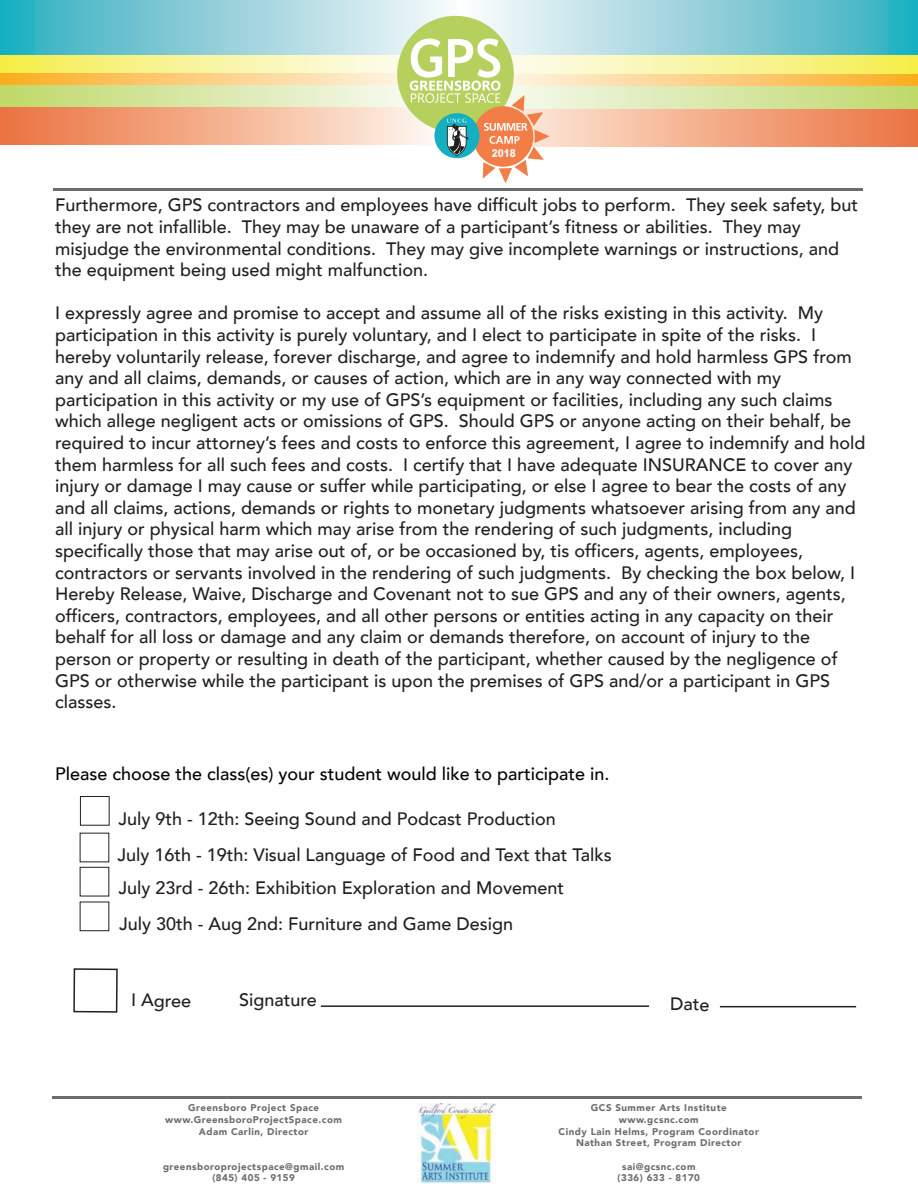
<style>
.page{position:relative;width:918px;height:1188px;background:#fff}
.page>*{position:absolute;margin:0;border:0;box-sizing:border-box;transform-origin:0 0}
.t1{font:500 18px/21.6px "Avenir";color:#231f20}
.t2{font:500 18px "Avenir";color:#040503}
.t3{font:900 10.8px "Arial";color:#f2f3f4;scale:.83 1}
.t4{font:900 9.75px/11.7px "Avenir";letter-spacing:.05em;color:#6c6d70;text-align:center}
</style>
<div class="page">
<hr style="left:52px;top:1096px;width:810px;height:3px;background:#6c6d70">
<img style="left:418px;top:1104px;width:77px;height:80px">
<svg style="left:0;top:0;width:459px;height:56px;background:#90d0d9"></svg>
<svg style="left:0;top:56px;width:400px;height:17px;background:#f8f49c"></svg>
<svg style="left:0;top:74px;width:398px;height:12px;background:#fad083"></svg>
<div style="left:0;top:86px;width:445px;height:23px;background:linear-gradient(to right,#bfd868,#fbfcfa)"></div>
<div style="left:0;top:108px;width:446px;height:36px;background:linear-gradient(to right,#eb713c,#fff8ed)"></div>
<svg style="left:463px;top:0;width:455px;height:56px;background:#91d1d9"></svg>
<svg style="left:550px;top:56px;width:368px;height:18px;background:#f8f496"></svg>
<svg style="left:550px;top:74px;width:368px;height:13px;background:#facd7c"></svg>
<svg style="left:550px;top:87px;width:368px;height:22px;background:#d7e6a4"></svg>
<svg style="left:550px;top:109px;width:368px;height:37px;background:#f3a784"></svg>
<div style="left:397px;top:16px;width:117px;height:117px;background:#b6d05e;border-radius:50%"></div>
<svg style="left:410px;top:39px;width:140px;height:144px"></svg>
<hr style="left:53px;top:188px;width:810px;height:3px;background:#6c6d70">
<div style="left:489px;top:146px;width:29px;height:14px;background:#f37d46;border-radius:50%"></div>
<div style="left:516px;top:148px;width:6px;height:10px;background:#f37d46"></div>
<hr style="left:321px;top:1005px;width:328px;height:2px;background:#231f20">
<hr style="left:720px;top:1006px;width:136px;height:1px;background:#231f20">
<div style="left:73px;top:968px;width:45px;height:45px;border:2px solid #231f20"></div>
<div style="left:80px;top:796px;width:30px;height:30px;border:1px solid #231f20"></div>
<p class="t3" style="left:492px;top:145px;width:30px">2018</p>
<p class="t1" style="left:55px;top:195px;width:804px">Furthermore, GPS contractors and employees have difficult jobs to perform. They seek safety, but they are not infallible. They may be unaware of a participant’s fitness or abilities. They may misjudge the environmental conditions. They may give incomplete warnings or instructions, and the equipment being used might malfunction.</p>
<p class="t1" style="left:55px;top:303px;width:812px">I expressly agree and promise to accept and assume all of the risks existing in this activity. My participation in this activity is purely voluntary, and I elect to participate in spite of the risks. I hereby voluntarily release, forever discharge, and agree to indemnify and hold harmless GPS from any and all claims, demands, or causes of action, which are in any way connected with my participation in this activity or my use of GPS’s equipment or facilities, including any such claims which allege negligent acts or omissions of GPS. Should GPS or anyone acting on their behalf, be required to incur attorney’s fees and costs to enforce this agreement, I agree to indemnify and hold them harmless for all such fees and costs. I certify that I have adequate INSURANCE to cover any injury or damage I may cause or suffer while participating, or else I agree to bear the costs of any and all claims, actions, demands or rights to monetary judgments whatsoever arising from any and all injury or physical harm which may arise from the rendering of such judgments, including specifically those that may arise out of, or be occasioned by, tis officers, agents, employees, contractors or servants involved in the rendering of such judgments. By checking the box below, I Hereby Release, Waive, Discharge and Covenant not to sue GPS and any of their owners, agents, officers, contractors, employees, and all other persons or entities acting in any capacity on their behalf for all loss or damage and any claim or demands therefore, on account of injury to the person or property or resulting in death of the participant, whether caused by the negligence of GPS or otherwise while the participant is upon the premises of GPS and/or a participant in GPS classes.</p>
<p class="t2" style="left:55px;top:762px;width:556px">Please choose the class(es) your student would like to participate in.</p>
<p class="t1" style="left:118px;top:801px;width:496px;line-height:36.8px">July 9th - 12th: Seeing Sound and Podcast Production<br>July 16th - 19th: Visual Language of Food and Text that Talks</p>
<p class="t1" style="left:118px;top:871px;width:447px;line-height:35.2px">July 23rd - 26th: Exhibition Exploration and Movement<br>July 30th - Aug 2nd: Furniture and Game Design</p>
<p class="t1" style="left:131px;top:990px;width:62px">I Agree</p>
<p class="t1" style="left:239px;top:990px;width:79px">Signature</p>
<p class="t1" style="left:670px;top:994px;width:41px">Date</p>
<p class="t4" style="left:165px;top:1102px;width:178px">Greensboro Project Space www.GreensboroProjectSpace.com<br>Adam Carlin, Director</p>
<p class="t4" style="left:163px;top:1161px;width:183px">greensboroprojectspace@gmail.com (845) 405 - 9159</p>
<p class="t4" style="left:559px;top:1102px;width:202px">GCS Summer Arts Institute www.gcsnc.com<br>Cindy Lain Helms, Program Coordinator<br>Nathan Street, Program Director</p>
<p class="t4" style="left:618px;top:1161px;width:84px">sai@gcsnc.com (336) 633 - 8170</p>
</div>
